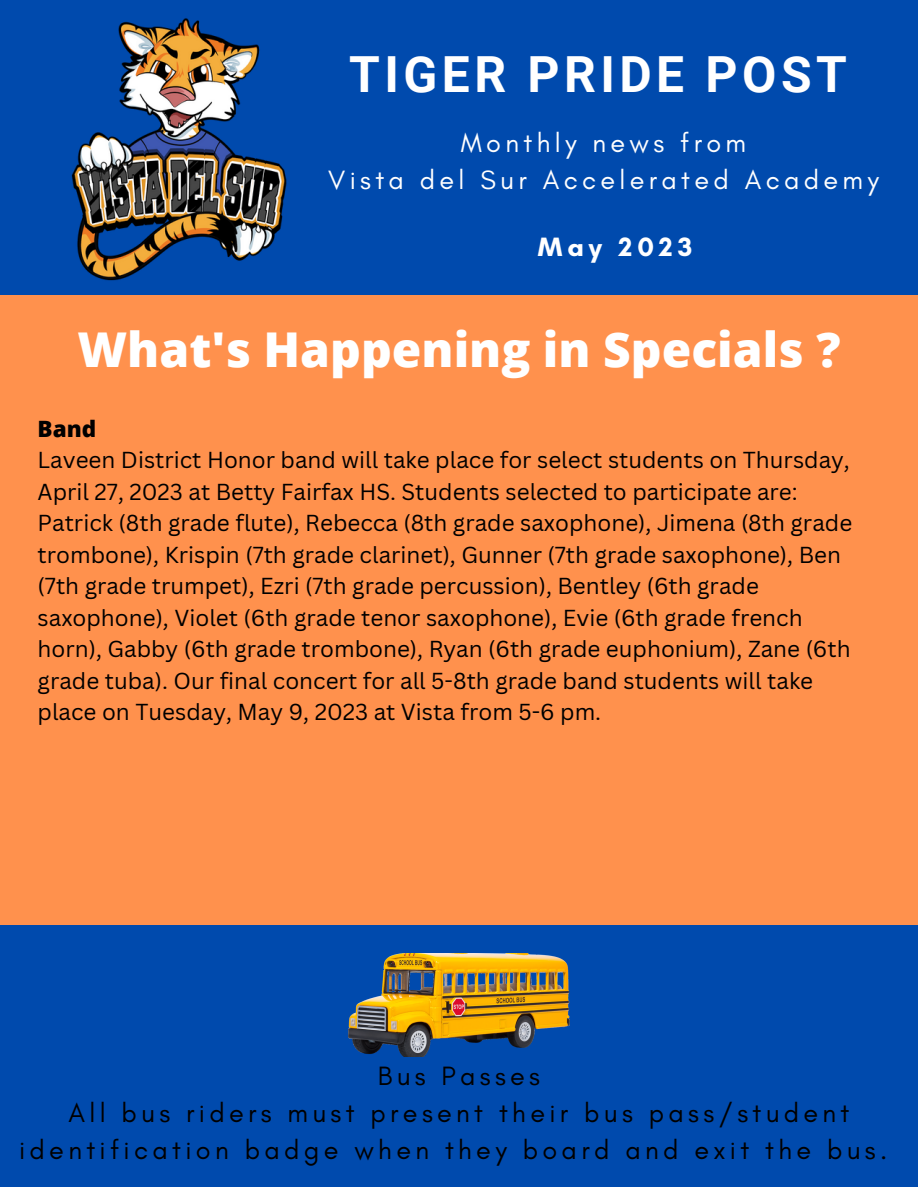
<style>
.page{position:relative;width:918px;height:1188px;background:#fff}
.page>*{position:absolute;margin:0;border:0;box-sizing:border-box;transform-origin:0 0}
.t1{font:700 49.8px "Roboto";letter-spacing:.09em;color:#fff}
.t2{font:800 48px "Open Sans";color:#fff}
.t3{font:27px/37.2px "Glacial Indifference";letter-spacing:.16em;color:#000;text-align:center}
.t4{font:27px/37.2px "Glacial Indifference";letter-spacing:.16em;color:#fff;text-align:center}
.t5{font:700 27px "Glacial Indifference";letter-spacing:.18em;color:#fff}
.t6{font:22.5px/31.5px "Canva Sans";color:#000}
.t7{font:800 22.5px "Open Sans";color:#000}
</style>
<div class="page">
<div style="left:0;top:926px;width:918px;height:261px;background:#004aad"></div>
<div style="left:0;top:0;width:918px;height:295px;background:#004aad"></div>
<img style="left:71px;top:18px;width:216px;height:263px">
<div style="left:0;top:295px;width:918px;height:630px;background:#ff914d"></div>
<img style="left:349px;top:953px;width:220px;height:104px">
<h1 class="t1" style="left:349px;top:46px;width:499px">TIGER PRIDE POST</h1>
<p class="t4" style="left:328px;top:123px;width:552px">Monthly news from<br>Vista del Sur Accelerated Academy</p>
<p class="t5" style="left:538px;top:230px;width:156px">May 2023</p>
<h2 class="t2" style="left:77px;top:315px;width:765px">What's Happening in Specials ?</h2>
<p class="t7" style="left:38px;top:413px;width:60px">Band</p>
<p class="t6" style="left:38px;top:444px;width:816px">Laveen District Honor band will take place for select students on Thursday, April 27, 2023 at Betty Fairfax HS. Students selected to participate are:<br>Patrick (8th grade flute), Rebecca (8th grade saxophone), Jimena (8th grade trombone), Krispin (7th grade clarinet), Gunner (7th grade saxophone), Ben (7th grade trumpet), Ezri (7th grade percussion), Bentley (6th grade saxophone), Violet (6th grade tenor saxophone), Evie (6th grade french horn), Gabby (6th grade trombone), Ryan (6th grade euphonium), Zane (6th grade tuba). Our final concert for all 5-8th grade band students will take place on Tuesday, May 9, 2023 at Vista from 5-6 pm.</p>
<p class="t3" style="left:19px;top:1057px;width:870px">Bus Passes<br>All bus riders must present their bus pass/student identification badge when they board and exit the bus.</p>
</div>
